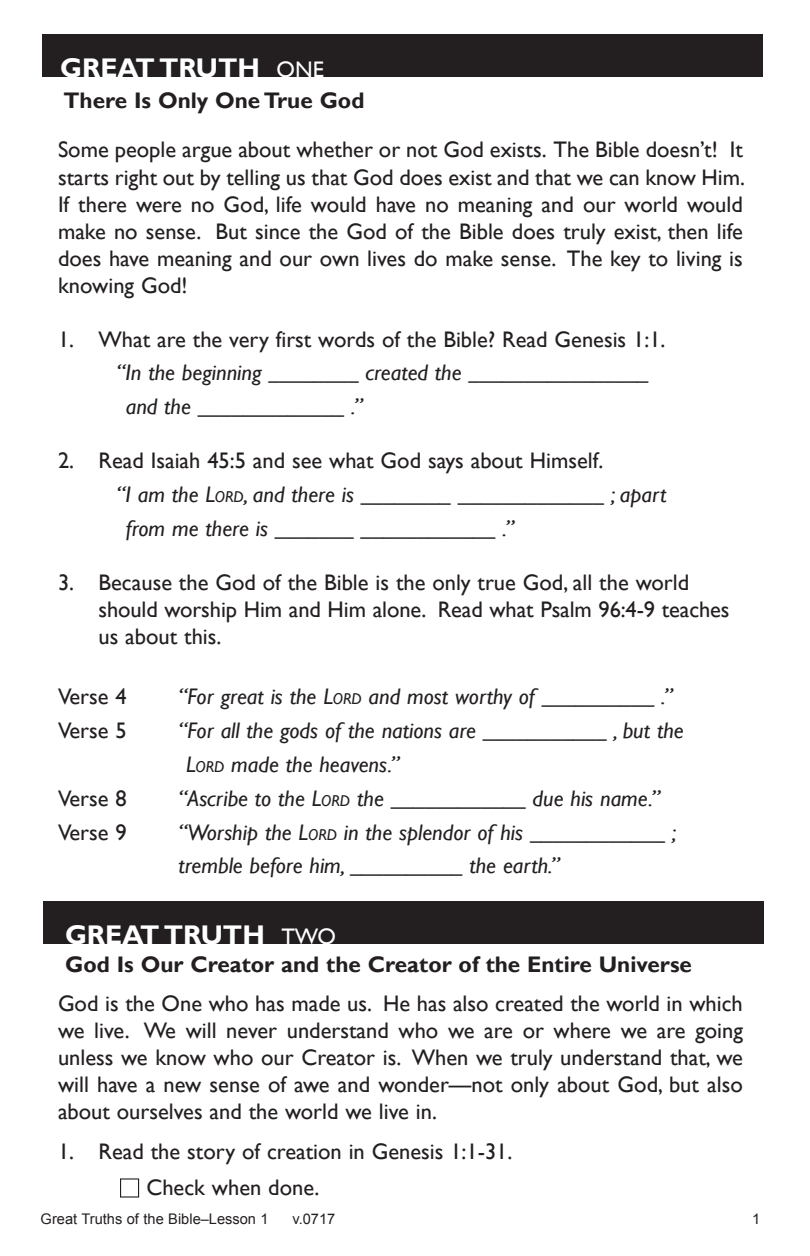
<style>
.page{position:relative;width:810px;height:1256px;background:#fff}
.page>*{position:absolute;margin:0;border:0;box-sizing:border-box;transform-origin:0 0}
.t1{font:700 27px "Gill Sans";color:#fff}
.t2{font:22.5px/27px "Gill Sans";color:#231f20;text-align:justify}
.t3{font:italic 22.5px/33.8px "Gill Sans";color:#231f20}
.t4{font:700 22.5px "Gill Sans";color:#231f20}
.t5{font:14.62px "Arial";color:#231f20}
.s1{font-weight:400;font-size:22.5px}
.s2{font-style:inherit}
.s3{font-size:15.75px}
</style>
<div class="page">
<div style="left:43px;top:901px;width:721px;height:43px;background:#231f20"></div>
<div style="left:42px;top:34px;width:721px;height:43px;background:#231f20"></div>
<div style="left:120px;top:1178px;width:19px;height:19px;border:1px solid #231f20"></div>
<p class="t1" style="left:60px;top:51px;width:265px">GREAT TRUTH <span class="s1">ONE</span></p>
<p class="t4" style="left:63px;top:87px;width:303px">There Is Only One True God</p>
<p class="t2" style="left:58px;top:137px;width:689px">Some people argue about whether or not God exists. The Bible doesn’t! It starts right out by telling us that God does exist and that we can know Him.<br>If there were no God, life would have no meaning and our world would make no sense. But since the God of the Bible does truly exist, then life does have meaning and our own lives do make sense. The key to living is knowing God!</p>
<p class="t2" style="left:58px;top:326px;width:609px">1. What are the very first words of the Bible? Read Genesis 1:1.</p>
<p class="t3" style="left:126px;top:356px;width:524px;text-indent:-9px">“In the beginning ________ created the ________________ and the _____________ .”</p>
<p class="t2" style="left:58px;top:447px;width:547px">2. Read Isaiah 45:5 and see what God says about Himself.</p>
<p class="t3" style="left:126px;top:478px;width:542px;text-indent:-9px">“I am the <span class="s2">L</span><span class="s3">ORD</span>, and there is ________ _____________ ; apart from me there is _______ ____________ .”</p>
<p class="t2" style="left:99px;top:569px;width:633px;text-align:left;text-indent:-41px">3. Because the God of the Bible is the only true God, all the world should worship Him and Him alone. Read what Psalm 96:4-9 teaches us about this.</p>
<p class="t2" style="left:58px;top:684px;width:70px">Verse 4</p>
<p class="t3" style="left:178px;top:680px;width:496px">“For great is the <span class="s2">L</span><span class="s3">ORD</span> and most worthy of __________ .”</p>
<p class="t2" style="left:58px;top:717px;width:70px">Verse 5</p>
<p class="t3" style="left:186px;top:714px;width:499px;text-indent:-8px">“For all the gods of the nations are ___________ , but the<br><span class="s2">L</span><span class="s3">ORD</span> made the heavens.”</p>
<p class="t2" style="left:58px;top:785px;width:70px">Verse 8</p>
<p class="t3" style="left:178px;top:781px;width:483px">“Ascribe to the <span class="s2">L</span><span class="s3">ORD</span> the ____________ due his name.”</p>
<p class="t2" style="left:58px;top:819px;width:70px">Verse 9</p>
<p class="t3" style="left:178px;top:815px;width:499px">“Worship the <span class="s2">L</span><span class="s3">ORD</span> in the splendor of his ____________ ; tremble before him, __________ the earth.”</p>
<p class="t1" style="left:65px;top:919px;width:273px">GREAT TRUTH <span class="s1">TWO</span></p>
<p class="t4" style="left:65px;top:951px;width:629px">God Is Our Creator and the Creator of the Entire Universe</p>
<p class="t2" style="left:58px;top:990px;width:686px">God is the One who has made us. He has also created the world in which we live. We will never understand who we are or where we are going unless we know who our Creator is. When we truly understand that, we will have a new sense of awe and wonder—not only about God, but also about ourselves and the world we live in.</p>
<p class="t2" style="left:58px;top:1138px;width:456px">1. Read the story of creation in Genesis 1:1-31.</p>
<p class="t2" style="left:146px;top:1174px;width:175px">Check when done.</p>
<p class="t5" style="left:41px;top:1209px;width:230px">Great Truths of the Bible–Lesson 1</p>
<p class="t5" style="left:752px;top:1209px;width:10px">1</p>
<p class="t5" style="left:293px;top:1209px;width:44px">v.0717</p>
</div>
